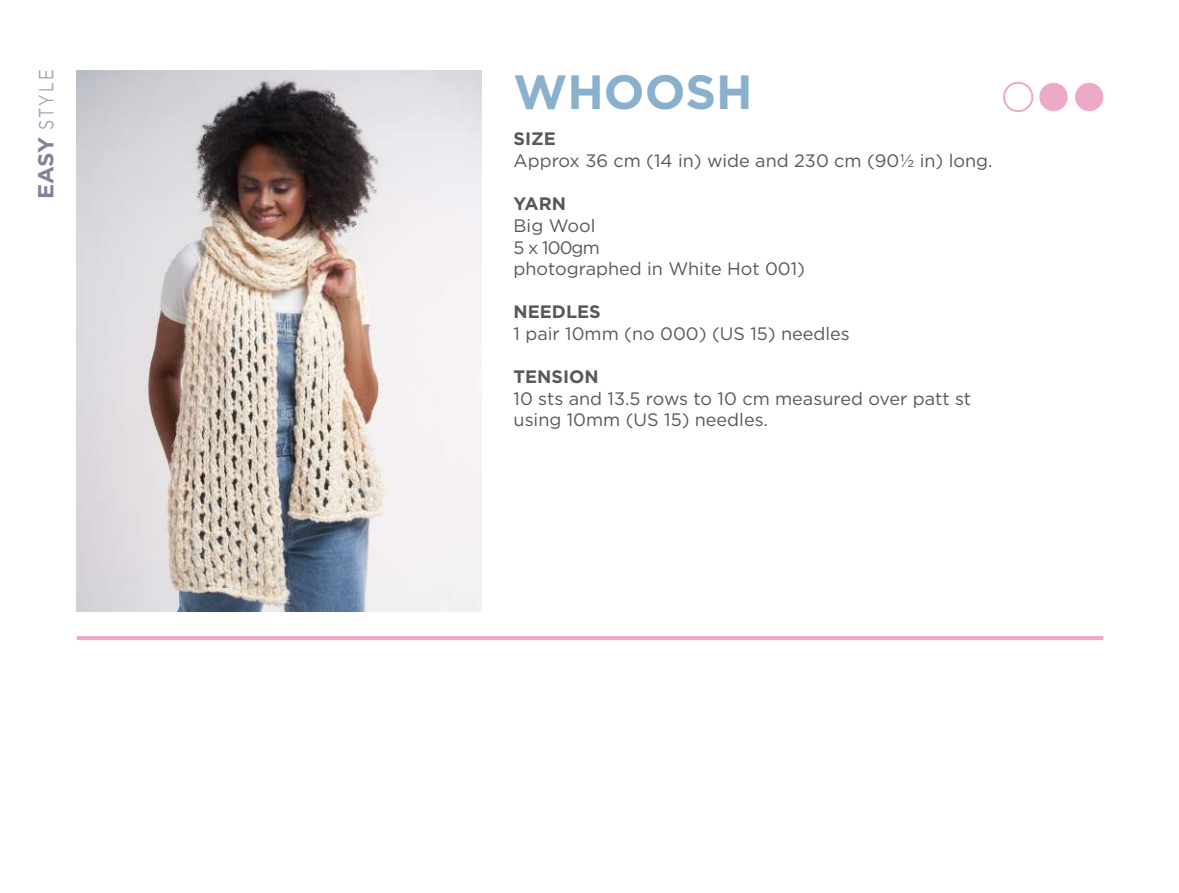
<style>
.page{position:relative;width:1179px;height:893px;background:#fff}
.page>*{position:absolute;margin:0;border:0;box-sizing:border-box;transform-origin:0 0}
.t1{font:700 48px "Gotham";color:#89b0cd}
.t2{font:20.6px "Gotham";letter-spacing:.13em;color:#a5a6b6;scale:.77 1}
.t3{font:18px/21.8px "Gotham";color:#57585a}
.t4{font:700 18px "Gotham";color:#57585a}
.s1{font-weight:700;font-size:21.6px;color:#828396}
</style>
<div class="page">
<img style="left:77px;top:71px;width:405px;height:540px">
<div style="left:1003px;top:82px;width:30px;height:30px;border:2px solid #eda9c8;border-radius:50%"></div>
<div style="left:1039px;top:83px;width:28px;height:28px;background:#eda9c8;border-radius:50%"></div>
<div style="left:1075px;top:83px;width:28px;height:28px;background:#eda9c8;border-radius:50%"></div>
<hr style="left:77px;top:636px;width:1026px;height:4px;background:#eda9c8">
<p class="t2" style="left:33px;top:199px;width:170px;rotate:-90deg"><span class="s1">EASY</span> STYLE</p>
<h1 class="t1" style="left:513px;top:60px;width:240px">WHOOSH</h1>
<p class="t4" style="left:513px;top:127px;width:44px">SIZE</p>
<p class="t3" style="left:513px;top:149px;width:480px">Approx 36 cm (14 in) wide and 230 cm (90½ in) long.</p>
<p class="t4" style="left:513px;top:192px;width:54px">YARN</p>
<p class="t3" style="left:513px;top:214px;width:293px">Big Wool<br>5 x 100gm<br>photographed in White Hot 001)</p>
<p class="t4" style="left:513px;top:300px;width:89px">NEEDLES</p>
<p class="t3" style="left:513px;top:322px;width:338px">1 pair 10mm (no 000) (US 15) needles</p>
<p class="t4" style="left:513px;top:365px;width:87px">TENSION</p>
<p class="t3" style="left:513px;top:387px;width:459px">10 sts and 13.5 rows to 10 cm measured over patt st using 10mm (US 15) needles.</p>
</div>
